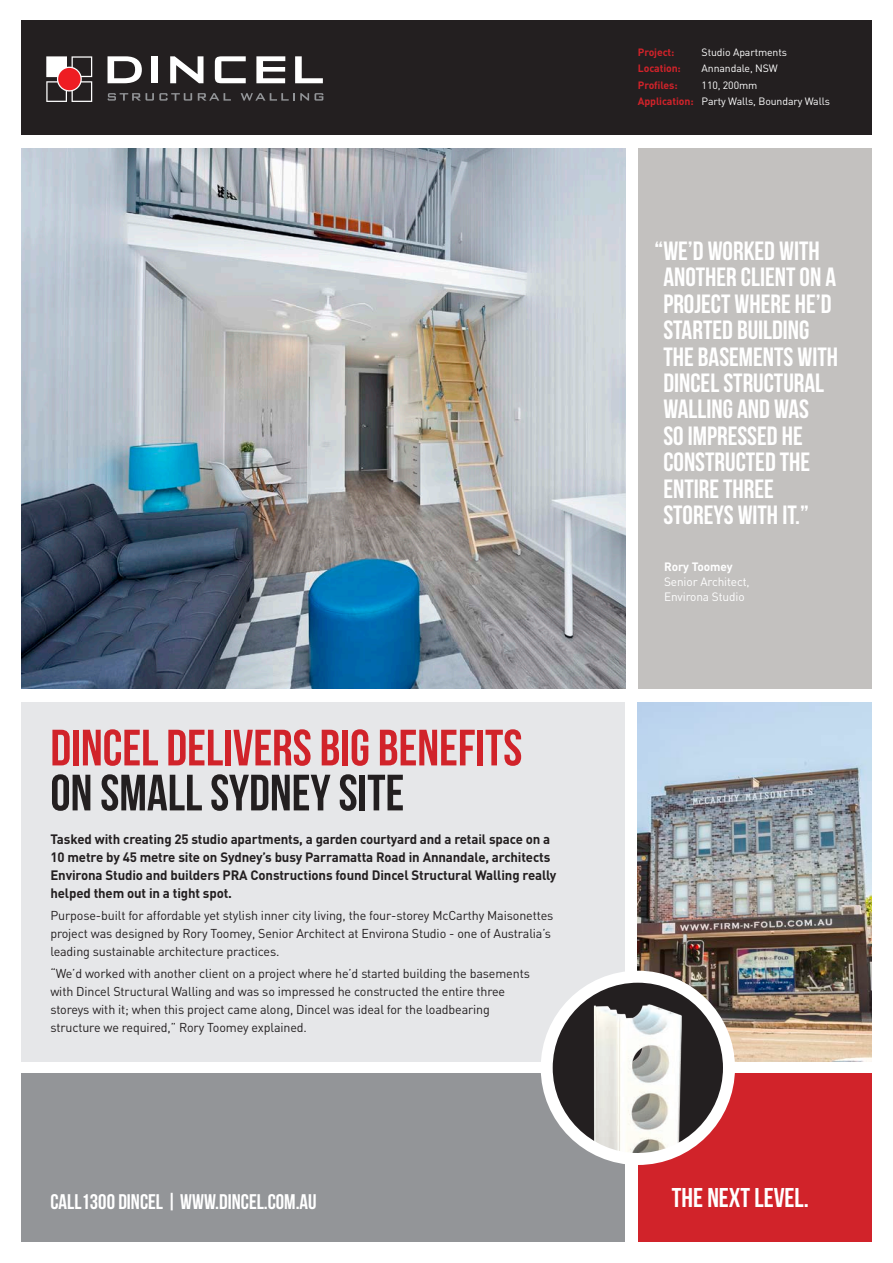
<style>
.page{position:relative;width:893px;height:1263px;background:#fff}
.page>*{position:absolute;margin:0;border:0;box-sizing:border-box;transform-origin:0 0}
.t1{font:51px/45px "Bebas Neue";color:#d1232a}
.t2{font:27.15px "Bebas Neue";color:#fff}
.t3{font:26.4px/26.4px "Bebas Neue";color:#fff}
.t4{font:21.15px "Bebas Neue";color:#fff}
.t5{font:700 13.5px/18px "DIN";letter-spacing:-.01em;color:#231f20}
.t6{font:12.75px/18px "DIN";letter-spacing:-.01em;color:#231f20}
.t7{font:12px/15px "DIN";letter-spacing:-.01em;color:#fff}
.t8{font:700 12px "DIN";letter-spacing:-.01em;color:#fff}
.t9{font:10.5px/16.5px "DIN";letter-spacing:-.01em;color:#fff}
.t10{font:700 10.5px "DIN";letter-spacing:-.01em;color:#d1232a}
.s1{font-weight:700;color:#d1232a}
.s2{color:#231f20}
</style>
<div class="page">
<div style="left:21px;top:20px;width:851px;height:115px;background:#231f20"></div>
<svg style="left:108px;top:56px;width:34px;height:27px"></svg>
<div style="left:152px;top:56px;width:6px;height:27px;background:#fff"></div>
<svg style="left:170px;top:56px;width:33px;height:27px"></svg>
<svg style="left:215px;top:56px;width:31px;height:27px"></svg>
<svg style="left:256px;top:56px;width:29px;height:27px"></svg>
<svg style="left:295px;top:56px;width:28px;height:27px"></svg>
<svg style="left:46px;top:56px;width:46px;height:46px"></svg>
<div style="left:58px;top:68px;width:23px;height:22px;background:#ee1d23;border-radius:50%"></div>
<svg style="left:108px;top:93px;width:84px;height:8px"></svg>
<svg style="left:198px;top:93px;width:33px;height:8px"></svg>
<svg style="left:241px;top:93px;width:82px;height:8px"></svg>
<div style="left:638px;top:1073px;width:234px;height:169px;background:#d1232a"></div>
<div style="left:21px;top:1073px;width:604px;height:169px;background:#939598"></div>
<img style="left:638px;top:702px;width:234px;height:359px">
<img style="left:21px;top:148px;width:604px;height:541px">
<div style="left:21px;top:702px;width:604px;height:359px;background:#e6e7e9"></div>
<svg style="left:547px;top:977px;width:182px;height:182px;background:#444041"></svg>
<img style="left:594px;top:1004px;width:88px;height:155px">
<div style="left:541px;top:971px;width:194px;height:194px;border:12px solid #fff;border-radius:50%"></div>
<div style="left:638px;top:148px;width:234px;height:541px;background:#c3c1bf"></div>
<p class="t10" style="left:638px;top:45px;width:38px">Project:</p>
<p class="t9" style="left:702px;top:43px;width:87px">Studio Apartments</p>
<p class="t10" style="left:638px;top:61px;width:45px">Location:</p>
<p class="t9" style="left:702px;top:60px;width:78px">Annandale, NSW</p>
<p class="t10" style="left:638px;top:78px;width:41px">Profiles:</p>
<p class="t9" style="left:638px;top:76px;width:194px;text-indent:64px">110, 200mm<br><span class="s1">Application:</span> Party Walls, Boundary Walls</p>
<p class="t1" style="left:50px;top:725px;width:473px">DINCEL DELIVERS BIG BENEFITS<br><span class="s2">ON SMALL SYDNEY SITE</span></p>
<p class="t5" style="left:50px;top:829px;width:508px">Tasked with creating 25 studio apartments, a garden courtyard and a retail space on a 10 metre by 45 metre site on Sydney’s busy Parramatta Road in Annandale, architects Environa Studio and builders PRA Constructions found Dincel Structural Walling really helped them out in a tight spot.</p>
<p class="t6" style="left:50px;top:906px;width:504px">Purpose-built for affordable yet stylish inner city living, the four-storey McCarthy Maisonettes project was designed by Rory Toomey, Senior Architect at Environa Studio - one of Australia’s leading sustainable architecture practices.</p>
<p class="t6" style="left:50px;top:964px;width:481px">“We’d worked with another client on a project where he’d started building the basements with Dincel Structural Walling and was so impressed he constructed the entire three storeys with it; when this project came along, Dincel was ideal for the loadbearing structure we required,” Rory Toomey explained.</p>
<p class="t3" style="left:663px;top:237px;width:176px;text-indent:-9px">“WE’D WORKED WITH<br>ANOTHER CLIENT ON A<br>PROJECT WHERE HE’D<br>STARTED BUILDING<br>THE BASEMENTS WITH<br>DINCEL STRUCTURAL<br>WALLING AND WAS<br>SO IMPRESSED HE<br>CONSTRUCTED THE<br>ENTIRE THREE<br>STOREYS WITH IT.”</p>
<p class="t8" style="left:664px;top:559px;width:70px">Rory Toomey</p>
<p class="t7" style="left:664px;top:574px;width:87px">Senior Architect,<br>Environa Studio</p>
<p class="t4" style="left:50px;top:1190px;width:268px">CALL1300 DINCEL | WWW.DINCEL.COM.AU</p>
<p class="t2" style="left:672px;top:1182px;width:139px">THE NEXT LEVEL.</p>
</div>
